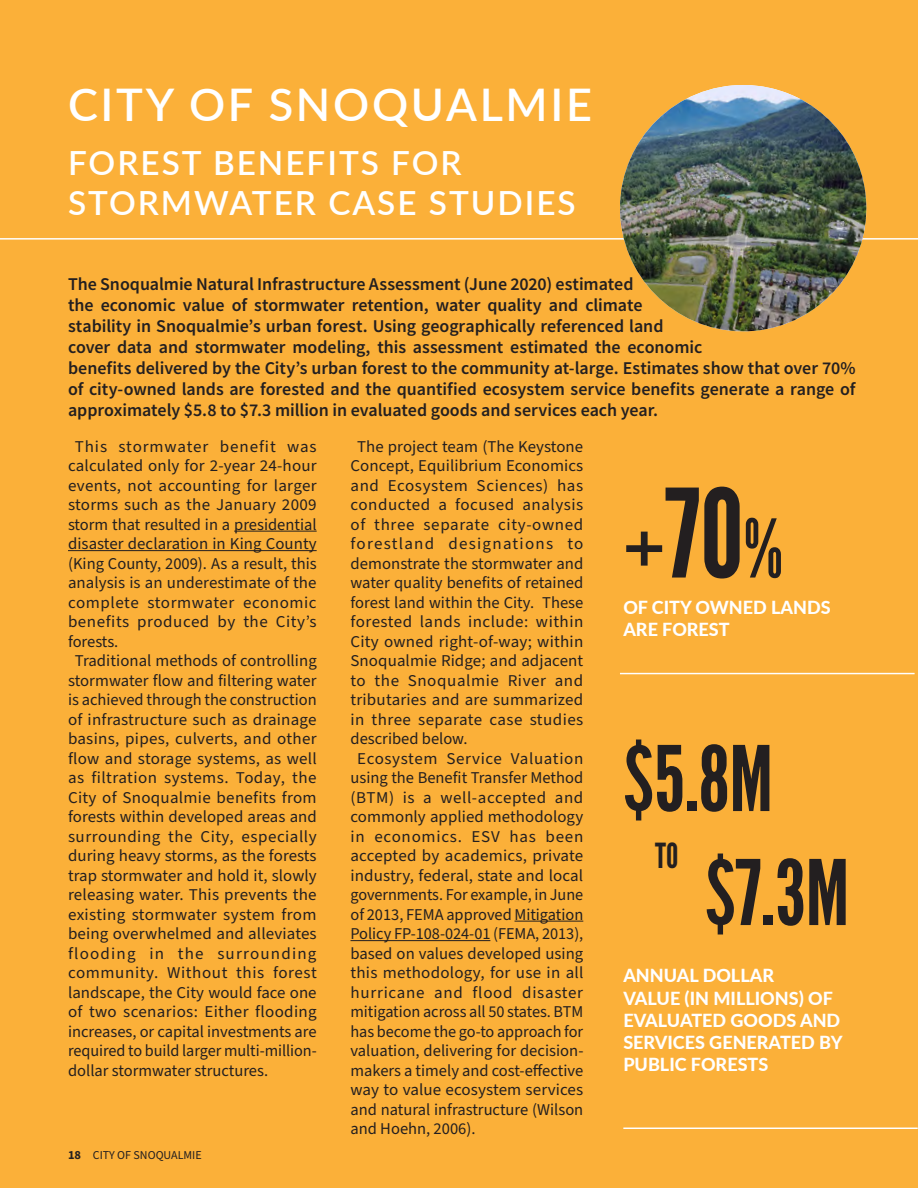
<style>
.page{position:relative;width:918px;height:1188px;background:#fbb039}
.page>*{position:absolute;margin:0;border:0;box-sizing:border-box;transform-origin:0 0}
.Lato_78pt_Black{font:90px "League Gothic";color:#231f20}
.League_Gothic_88pt_B{font:80.55px "League Gothic";color:#231f20}
.Big_Title__34pt__-_W{font:600 45px "Lato";letter-spacing:.06em;color:#fff}
.Lato_78pt_Black-2{font:34.5px "League Gothic";color:#231f20}
.Big_Title__34pt__-_W-2{font:600 33.3px/39.9px "Lato";letter-spacing:.06em;color:#fff}
.Big_Text__13pt__-_Bl{font:600 18px/21px "Source Sans Pro";letter-spacing:-.005em;color:#231f20}
.Text_13pt_-_Yellow{font:800 18px/22.2px "Lato";color:#fff}
.Small_Text__8pt__-_B{font:16.5px/19.5px "Source Sans Pro";color:#231f20;text-align:justify}
.t1{font:12px "Source Sans Pro";color:#231f20}
.s1{font-weight:700;font-size:12.45px}
.s2{font-size:122.4px}
</style>
<div class="page">
<hr style="left:0;top:238px;width:918px;height:2px;background:#fff">
<img style="left:615px;top:85px;width:255px;height:247px">
<hr style="left:620px;top:673px;width:295px;height:1px;background:#fff">
<hr style="left:623px;top:1128px;width:295px;height:1px;background:#fff">
<hr style="left:234px;top:531px;width:83px;height:1px;background:#231f20">
<hr style="left:68px;top:550px;width:249px;height:1px;background:#231f20">
<hr style="left:515px;top:921px;width:68px;height:1px;background:#231f20">
<hr style="left:351px;top:940px;width:139px;height:1px;background:#231f20">
<p class="Big_Title__34pt__-_W" style="left:68px;top:72px;width:526px">CITY OF SNOQUALMIE</p>
<p class="Big_Title__34pt__-_W-2" style="left:68px;top:141px;width:509px">FOREST BENEFITS FOR<br>STORMWATER CASE STUDIES</p>
<p class="Big_Text__13pt__-_Bl" style="left:68px;top:274px;width:789px">The Snoqualmie Natural Infrastructure Assessment (June 2020) estimated<br>the economic value of stormwater retention, water quality and climate<br>stability in Snoqualmie’s urban forest. Using geographically referenced land<br>cover data and stormwater modeling, this assessment estimated the economic<br>benefits delivered by the City’s urban forest to the community at-large. Estimates show that over 70% of city-owned lands are forested and the quantified ecosystem service benefits generate a range of approximately $5.8 to $7.3 million in evaluated goods and services each year.</p>
<p class="Small_Text__8pt__-_B" style="left:68px;top:437px;width:250px;text-indent:7px">This stormwater benefit was calculated only for 2-year 24-hour events, not accounting for larger storms such as the January 2009 storm that resulted in a presidential disaster declaration in King County (King County, 2009). As a result, this analysis is an underestimate of the complete stormwater economic benefits produced by the City’s forests.</p>
<p class="Small_Text__8pt__-_B" style="left:68px;top:652px;width:250px;text-indent:7px">Traditional methods of controlling stormwater flow and filtering water is achieved through the construction of infrastructure such as drainage basins, pipes, culverts, and other flow and storage systems, as well as filtration systems. Today, the City of Snoqualmie benefits from forests within developed areas and surrounding the City, especially during heavy storms, as the forests trap stormwater and hold it, slowly releasing water. This prevents the existing stormwater system from being overwhelmed and alleviates flooding in the surrounding community. Without this forest landscape, the City would face one of two scenarios: Either flooding increases, or capital investments are required to build larger multi-million&shy;dollar stormwater structures.</p>
<p class="t1" style="left:68px;top:1147px;width:135px"><span class="s1">18</span> CITY OF SNOQUALMIE</p>
<p class="Small_Text__8pt__-_B" style="left:351px;top:437px;width:234px;text-indent:7px">The project team (The Keystone Concept, Equilibrium Economics and Ecosystem Sciences) has conducted a focused analysis of three separate city-owned forestland designations to demonstrate the stormwater and water quality benefits of retained forest land within the City. These forested lands include: within City owned right-of-way; within Snoqualmie Ridge; and adjacent to the Snoqualmie River and tributaries and are summarized in three separate case studies described below.</p>
<p class="Small_Text__8pt__-_B" style="left:351px;top:749px;width:234px;text-indent:7px">Ecosystem Service Valuation using the Benefit Transfer Method (BTM) is a well-accepted and commonly applied methodology in economics. ESV has been accepted by academics, private industry, federal, state and local governments. For example, in June of 2013, FEMA approved Mitigation Policy FP-108-024-01 (FEMA, 2013), based on values developed using this methodology, for use in all hurricane and flood disaster mitigation across all 50 states. BTM has become the go-to approach for valuation, delivering for decision&shy;makers a timely and cost-effective way to value ecosystem services and natural infrastructure (Wilson and Hoehn, 2006).</p>
<p class="League_Gothic_88pt_B" style="left:623px;top:501px;width:161px">+<span class="s2">70</span>%</p>
<p class="Text_13pt_-_Yellow" style="left:623px;top:596px;width:209px">OF CITY OWNED LANDS<br>ARE FOREST</p>
<p class="Lato_78pt_Black" style="left:623px;top:725px;width:151px">$5.8M</p>
<p class="Lato_78pt_Black-2" style="left:655px;top:835px;width:25px">TO</p>
<p class="Lato_78pt_Black" style="left:705px;top:839px;width:146px">$7.3M</p>
<p class="Text_13pt_-_Yellow" style="left:623px;top:964px;width:221px">ANNUAL DOLLAR<br>VALUE (IN MILLIONS) OF<br>EVALUATED GOODS AND<br>SERVICES GENERATED BY<br>PUBLIC FORESTS</p>
</div>
